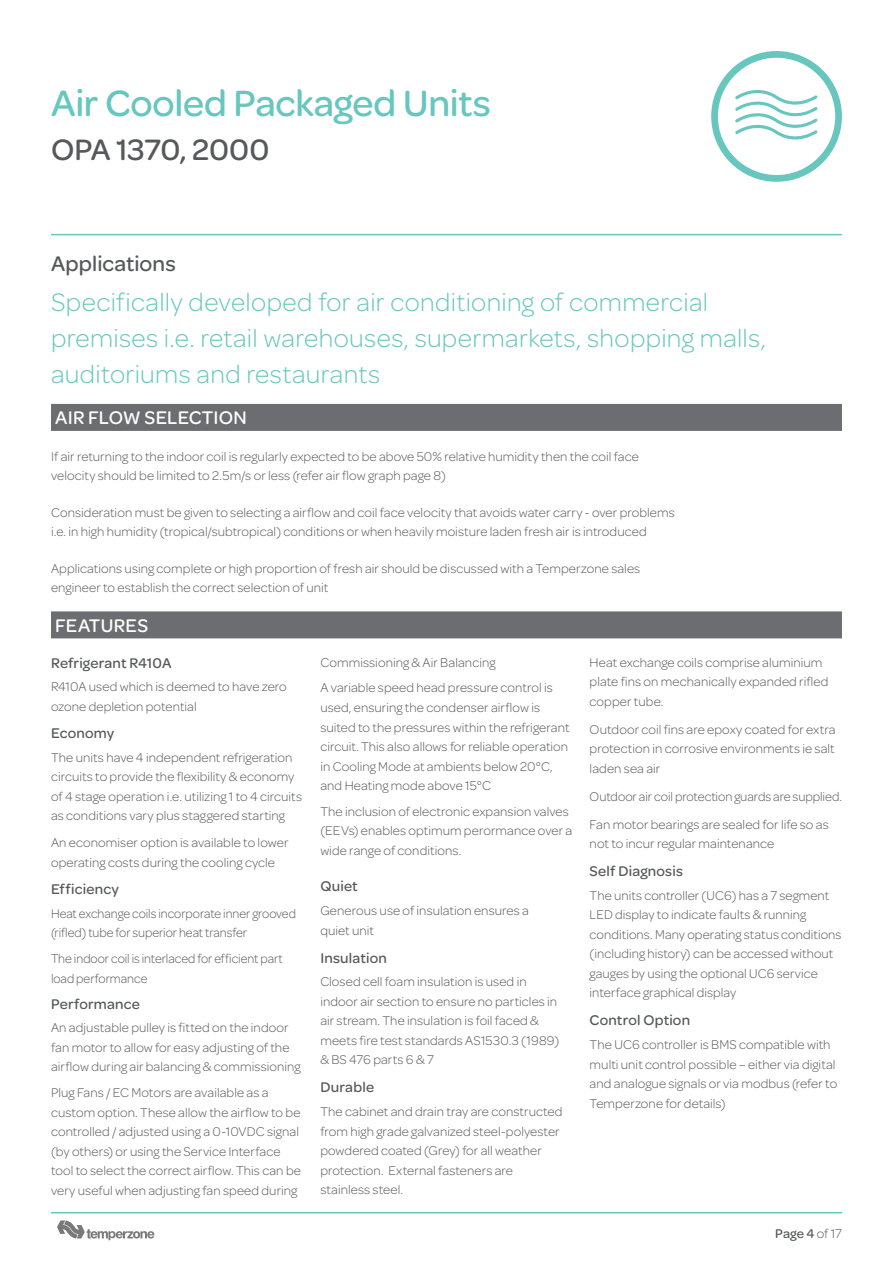
<style>
.page{position:relative;width:893px;height:1263px;background:#fff}
.page>*{position:absolute;margin:0;border:0;box-sizing:border-box;transform-origin:0 0}
.Page_header_L1{font:500 39px "Omnes";letter-spacing:-.005em;color:#67c7be}
.Page_header_L2{font:500 31.5px "Omnes";letter-spacing:-.005em;color:#57585a}
.Intro_Copy{font:300 27px/36px "Omnes";letter-spacing:.015em;color:#67c7be}
.Intro_header{font:500 22.5px "Omnes";letter-spacing:.01em;color:#57585a}
.Sub_Header_L1{font:500 19.5px "Omnes";letter-spacing:.01em;color:#fff}
.Sub_Header_L3{font:500 15px "Omnes";letter-spacing:.015em;color:#57585a}
.Body_copy{font:300 13.5px/19.5px "Omnes";letter-spacing:.005em;color:#57585a}
.Body_copy-2{font:300 13.5px/19.5px "Omnes";letter-spacing:.005em;color:#57585a;scale:.95 1}
.t1{font:500 13.5px "Omnes";color:#57585a}
.s1{font-weight:300}
</style>
<div class="page">
<svg style="left:57px;top:1220px;width:97px;height:20px"></svg>
<svg style="left:711px;top:51px;width:131px;height:131px"></svg>
<hr style="left:51px;top:234px;width:791px;height:1px;background:#67c7be">
<div style="left:51px;top:404px;width:791px;height:27px;background:#6c6d70"></div>
<hr style="left:51px;top:1212px;width:791px;height:1px;background:#67c7be">
<div style="left:51px;top:611px;width:791px;height:27px;background:#6c6d70"></div>
<p class="Page_header_L1" style="left:51px;top:76px;width:441px">Air Cooled Packaged Units</p>
<p class="Page_header_L2" style="left:51px;top:127px;width:220px">OPA 1370, 2000</p>
<p class="Intro_header" style="left:51px;top:248px;width:126px">Applications</p>
<p class="Intro_Copy" style="left:51px;top:283px;width:716px">Specifically developed for air conditioning of commercial premises i.e. retail warehouses, supermarkets, shopping malls, auditoriums and restaurants</p>
<p class="Sub_Header_L1" style="left:55px;top:404px;width:193px">AIR FLOW SELECTION</p>
<p class="Body_copy" style="left:51px;top:446px;width:589px">If air returning to the indoor coil is regularly expected to be above 50% relative humidity then the coil face velocity should be limited to 2.5m/s or less (refer air flow graph page 8)</p>
<p class="Body_copy" style="left:51px;top:502px;width:625px">Consideration must be given to selecting a airflow and coil face velocity that avoids water carry - over problems i.e. in high humidity (tropical/subtropical) conditions or when heavily moisture laden fresh air is introduced</p>
<p class="Body_copy" style="left:51px;top:558px;width:591px">Applications using complete or high proportion of fresh air should be discussed with a Temperzone sales engineer to establish the correct selection of unit</p>
<p class="Sub_Header_L1" style="left:55px;top:612px;width:94px">FEATURES</p>
<p class="Sub_Header_L3" style="left:51px;top:652px;width:122px">Refrigerant R410A</p>
<p class="Body_copy" style="left:51px;top:677px;width:237px">R410A used which is deemed to have zero ozone depletion potential</p>
<p class="Sub_Header_L3" style="left:51px;top:723px;width:65px">Economy</p>
<p class="Body_copy" style="left:51px;top:747px;width:253px">The units have 4 independent refrigeration circuits to provide the flexibility &amp; economy of 4 stage operation i.e. utilizing 1 to 4 circuits as conditions vary plus staggered starting</p>
<p class="Body_copy" style="left:51px;top:833px;width:239px">An economiser option is available to lower operating costs during the cooling cycle</p>
<p class="Sub_Header_L3" style="left:51px;top:879px;width:69px">Efficiency</p>
<p class="Body_copy-2" style="left:51px;top:903px;width:259px">Heat exchange coils incorporate inner grooved (rifled) tube for superior heat transfer</p>
<p class="Body_copy-2" style="left:51px;top:949px;width:245px">The indoor coil is interlaced for efficient part load performance</p>
<p class="Sub_Header_L3" style="left:51px;top:993px;width:91px">Performance</p>
<p class="Body_copy" style="left:51px;top:1018px;width:251px">An adjustable pulley is fitted on the indoor fan motor to allow for easy adjusting of the airflow during air balancing &amp; commissioning</p>
<p class="Body_copy" style="left:51px;top:1083px;width:251px">Plug Fans / EC Motors are available as a custom option. These allow the airflow to be controlled / adjusted using a 0-10VDC signal (by others) or using the Service Interface tool to select the correct airflow. This can be very useful when adjusting fan speed during</p>
<p class="Body_copy" style="left:320px;top:652px;width:177px">Commissioning &amp; Air Balancing</p>
<p class="Body_copy" style="left:320px;top:678px;width:251px">A variable speed head pressure control is used, ensuring the condenser airflow is suited to the pressures within the refrigerant circuit. This also allows for reliable operation in Cooling Mode at ambients below 20°C, and Heating mode above 15°C</p>
<p class="Body_copy" style="left:320px;top:801px;width:254px">The inclusion of electronic expansion valves (EEVs) enables optimum perormance over a wide range of conditions.</p>
<p class="Sub_Header_L3" style="left:320px;top:876px;width:39px">Quiet</p>
<p class="Body_copy" style="left:320px;top:900px;width:210px">Generous use of insulation ensures a quiet unit</p>
<p class="Sub_Header_L3" style="left:320px;top:947px;width:68px">Insulation</p>
<p class="Body_copy" style="left:320px;top:972px;width:240px">Closed cell foam insulation is used in indoor air section to ensure no particles in air stream. The insulation is foil faced &amp; meets fire test standards AS1530.3 (1989) &amp; BS 476 parts 6 &amp; 7</p>
<p class="Sub_Header_L3" style="left:320px;top:1077px;width:55px">Durable</p>
<p class="Body_copy" style="left:320px;top:1101px;width:244px">The cabinet and drain tray are constructed from high grade galvanized steel-polyester powdered coated (Grey) for all weather protection. External fasteners are stainless steel.</p>
<p class="Body_copy" style="left:590px;top:652px;width:240px">Heat exchange coils comprise aluminium plate fins on mechanically expanded rifled copper tube.</p>
<p class="Body_copy" style="left:590px;top:719px;width:247px;text-align:justify">Outdoor coil fins are epoxy coated for extra protection in corrosive environments ie salt laden sea air</p>
<p class="Body_copy" style="left:590px;top:786px;width:254px">Outdoor air coil protection guards are supplied.</p>
<p class="Body_copy" style="left:590px;top:814px;width:241px">Fan motor bearings are sealed for life so as not to incur regular maintenance</p>
<p class="Sub_Header_L3" style="left:590px;top:861px;width:95px">Self Diagnosis</p>
<p class="Body_copy" style="left:590px;top:885px;width:253px">The units controller (UC6) has a 7 segment LED display to indicate faults &amp; running conditions. Many operating status conditions (including history) can be accessed without gauges by using the optional UC6 service interface graphical display</p>
<p class="Sub_Header_L3" style="left:590px;top:1010px;width:102px">Control Option</p>
<p class="Body_copy" style="left:590px;top:1034px;width:249px">The UC6 controller is BMS compatible with multi unit control possible – either via digital and analogue signals or via modbus (refer to Temperzone for details)</p>
<p class="t1" style="left:775px;top:1224px;width:68px">Page 4 <span class="s1">of 17</span></p>
</div>
